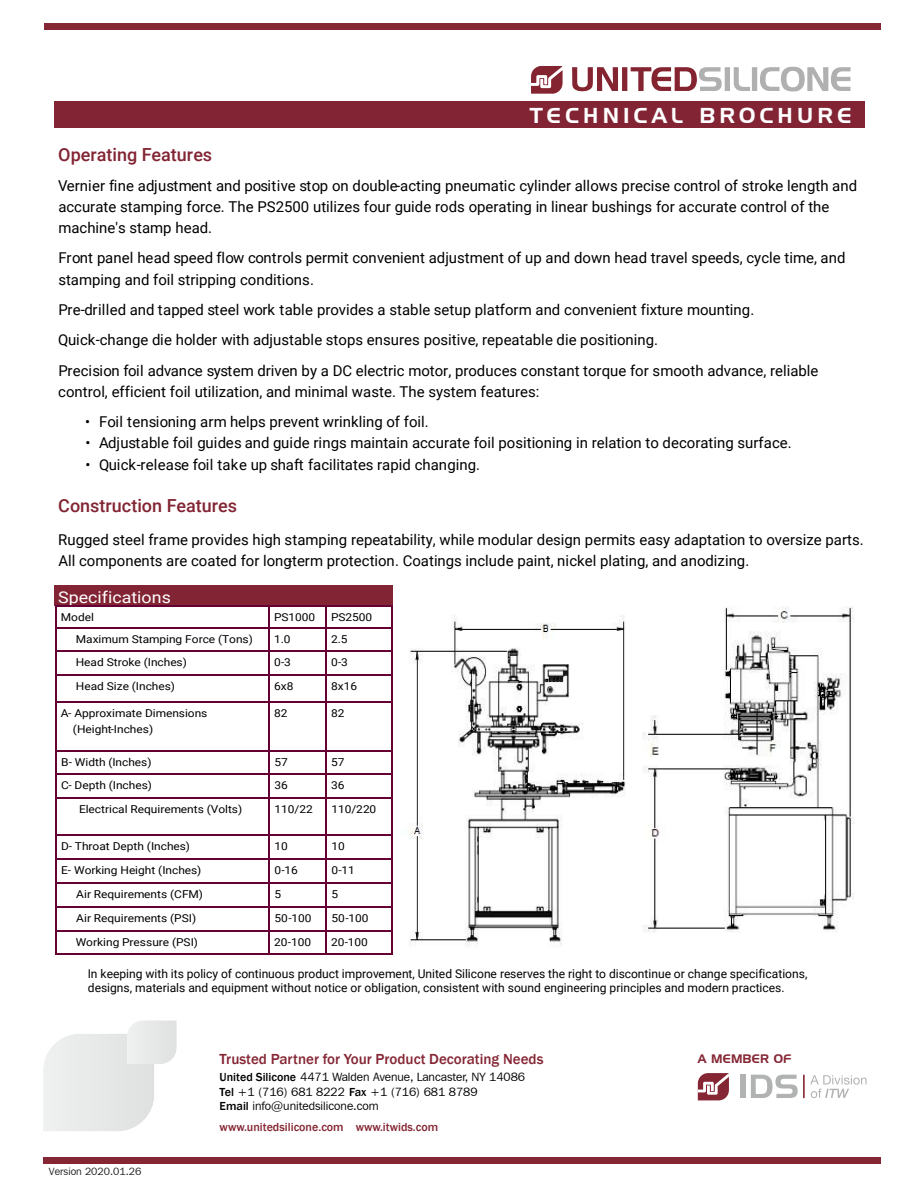
<style>
.page{position:relative;width:918px;height:1188px;background:#fff}
.page>*{position:absolute;margin:0;border:0;box-sizing:border-box;transform-origin:0 0}
.t1{font:21px "Handel Gothic BT";letter-spacing:.2em;color:#fff}
.t2{font:500 18px "Roboto";color:#822433}
.t3{font:16.2px "Roboto";color:#fff;scale:1.1 1}
.t4{font:15px/21.3px "Roboto";color:#000}
.t5{font:500 15px "Franklin Gothic";color:#852634}
.t6{font:12px/14.4px "Roboto";color:#000}
.t7{font:12px/14.4px "Franklin Gothic IT Cby BT";color:#000}
.t8{font:500 12px "Franklin Gothic";color:#852634}
.t9{font:12px "Handel Gothic BT";letter-spacing:.01em;color:#852634}
.t10{font:10.8px/16.6px "Roboto";letter-spacing:-.005em;color:#000;scale:1.1 1}
.t11{font:10.5px "Franklin Gothic IT Cby BT";color:#231f20}
.s1{font-family:"Franklin Gothic";font-weight:500}
</style>
<div class="page">
<div style="left:54px;top:101px;width:810px;height:27px;background:#822433"></div>
<div style="left:54px;top:585px;width:339px;height:21px;background:#822433"></div>
<hr style="left:55px;top:606px;width:2px;height:347px;background:#603">
<hr style="left:268px;top:607px;width:2px;height:346px;background:#603">
<hr style="left:325px;top:607px;width:2px;height:346px;background:#603">
<hr style="left:391px;top:606px;width:2px;height:347px;background:#603">
<hr style="left:55px;top:606px;width:338px;height:1px;background:#603">
<hr style="left:57px;top:627px;width:334px;height:2px;background:#603">
<hr style="left:57px;top:651px;width:334px;height:1px;background:#603">
<hr style="left:57px;top:675px;width:334px;height:1px;background:#603">
<hr style="left:57px;top:701px;width:334px;height:1px;background:#603">
<hr style="left:57px;top:750px;width:334px;height:1px;background:#603">
<hr style="left:57px;top:774px;width:334px;height:1px;background:#603">
<hr style="left:57px;top:798px;width:334px;height:1px;background:#603">
<hr style="left:57px;top:834px;width:334px;height:2px;background:#603">
<hr style="left:57px;top:858px;width:212px;height:2px;background:#603">
<hr style="left:269px;top:858px;width:57px;height:2px;background:#603">
<hr style="left:326px;top:858px;width:65px;height:2px;background:#603">
<hr style="left:57px;top:882px;width:212px;height:2px;background:#603">
<hr style="left:269px;top:882px;width:57px;height:2px;background:#603">
<hr style="left:326px;top:882px;width:65px;height:2px;background:#603">
<hr style="left:57px;top:906px;width:334px;height:1px;background:#603">
<hr style="left:57px;top:930px;width:334px;height:1px;background:#603">
<hr style="left:55px;top:953px;width:338px;height:1px;background:#603">
<img style="left:409px;top:615px;width:217px;height:333px">
<img style="left:643px;top:607px;width:212px;height:326px">
<svg style="left:43px;top:1020px;width:134px;height:111px"></svg>
<svg style="left:810px;top:1075px;width:57px;height:23px"></svg>
<hr style="left:803px;top:1075px;width:2px;height:23px;background:#852634">
<div style="left:741px;top:1075px;width:5px;height:23px;background:#b1b3b2"></div>
<svg style="left:751px;top:1075px;width:47px;height:23px"></svg>
<svg style="left:698px;top:1073px;width:31px;height:27px"></svg>
<div style="left:43px;top:1157px;width:837px;height:7px;background:#852634"></div>
<svg style="left:531px;top:66px;width:32px;height:28px"></svg>
<svg style="left:572px;top:67px;width:279px;height:24px"></svg>
<div style="left:44px;top:23px;width:837px;height:7px;background:#852634"></div>
<h1 class="t1" style="left:530px;top:107px;width:323px">TECHNICAL BROCHURE</h1>
<p class="t2" style="left:58px;top:147px;width:155px">Operating Features</p>
<p class="t4" style="left:58px;top:176px;width:800px">Vernier fine adjustment and positive stop on double-acting pneumatic cylinder allows precise control of stroke length and accurate stamping force. The PS2500 utilizes four guide rods operating in linear bushings for accurate control of the machine's stamp head.</p>
<p class="t4" style="left:58px;top:248px;width:789px">Front panel head speed flow controls permit convenient adjustment of up and down head travel speeds, cycle time, and stamping and foil stripping conditions.</p>
<p class="t4" style="left:58px;top:296px;width:762px;line-height:30.3px">Pre-drilled and tapped steel work table provides a stable setup platform and convenient fixture mounting.<br>Quick-change die holder with adjustable stops ensures positive, repeatable die positioning.<br>Precision foil advance system driven by a DC electric motor, produces constant torque for smooth advance, reliable</p>
<p class="t4" style="left:85px;top:377px;width:456px;line-height:30.3px;text-indent:-27px">control, efficient foil utilization, and minimal waste. The system features: ï Foil tensioning arm helps prevent wrinkling of foil.</p>
<p class="t4" style="left:85px;top:433px;width:708px">ï Adjustable foil guides and guide rings maintain accurate foil positioning in relation to decorating surface. ï Quick-release foil take up shaft facilitates rapid changing.</p>
<p class="t2" style="left:58px;top:498px;width:180px">Construction Features</p>
<p class="t4" style="left:58px;top:530px;width:807px">Rugged steel frame provides high stamping repeatability, while modular design permits easy adaptation to oversize parts.<br>All components are coated for long-term protection. Coatings include paint, nickel plating, and anodizing.</p>
<p class="t3" style="left:58px;top:590px;width:104px">Specifications</p>
<p class="t10" style="left:61px;top:610px;width:32px">Model</p>
<p class="t10" style="left:274px;top:610px;width:39px">PS1000</p>
<p class="t10" style="left:331px;top:610px;width:39px">PS2500</p>
<p class="t10" style="left:76px;top:631px;width:163px">Maximum Stamping Force (Tons)</p>
<p class="t10" style="left:274px;top:631px;width:16px">1.0</p>
<p class="t10" style="left:331px;top:631px;width:16px">2.5</p>
<p class="t10" style="left:76px;top:655px;width:102px">Head Stroke (Inches)</p>
<p class="t10" style="left:274px;top:655px;width:17px">0-3</p>
<p class="t10" style="left:331px;top:655px;width:17px">0-3</p>
<p class="t10" style="left:76px;top:679px;width:92px">Head Size (Inches)</p>
<p class="t10" style="left:274px;top:679px;width:19px">6x8</p>
<p class="t10" style="left:331px;top:679px;width:25px">8x16</p>
<p class="t10" style="left:73px;top:705px;width:124px;text-indent:-12px">A- Approximate Dimensions (Height-Inches)</p>
<p class="t10" style="left:274px;top:705px;width:14px">82</p>
<p class="t10" style="left:331px;top:705px;width:14px">82</p>
<p class="t10" style="left:61px;top:754px;width:84px">B- Width (Inches)</p>
<p class="t10" style="left:274px;top:754px;width:14px">57</p>
<p class="t10" style="left:331px;top:754px;width:14px">57</p>
<p class="t10" style="left:61px;top:778px;width:84px">C- Depth (Inches)</p>
<p class="t10" style="left:274px;top:778px;width:14px">36</p>
<p class="t10" style="left:331px;top:778px;width:14px">36</p>
<p class="t10" style="left:79px;top:802px;width:150px">Electrical Requirements (Volts)</p>
<p class="t10" style="left:274px;top:802px;width:36px">110/22</p>
<p class="t10" style="left:331px;top:802px;width:42px">110/220</p>
<p class="t10" style="left:61px;top:839px;width:119px">D- Throat Depth (Inches)</p>
<p class="t10" style="left:274px;top:839px;width:14px">10</p>
<p class="t10" style="left:331px;top:839px;width:14px">10</p>
<p class="t10" style="left:61px;top:862px;width:129px">E- Working Height (Inches)</p>
<p class="t10" style="left:275px;top:862px;width:23px">0-16</p>
<p class="t10" style="left:331px;top:862px;width:23px">0-11</p>
<p class="t10" style="left:76px;top:886px;width:117px">Air Requirements (CFM)</p>
<p class="t10" style="left:275px;top:886px;width:8px">5</p>
<p class="t10" style="left:332px;top:886px;width:8px">5</p>
<p class="t10" style="left:76px;top:910px;width:111px">Air Requirements (PSI)</p>
<p class="t10" style="left:275px;top:910px;width:35px">50-100</p>
<p class="t10" style="left:332px;top:910px;width:35px">50-100</p>
<p class="t10" style="left:76px;top:934px;width:113px">Working Pressure (PSI)</p>
<p class="t10" style="left:274px;top:934px;width:35px">20-100</p>
<p class="t10" style="left:331px;top:934px;width:35px">20-100</p>
<p class="t6" style="left:88px;top:967px;width:721px">In keeping with its policy of continuous product improvement, United Silicone reserves the right to discontinue or change specifications, designs, materials and equipment without notice or obligation, consistent with sound engineering principles and modern practices.</p>
<p class="t11" style="left:49px;top:1168px;width:94px">Version 2020.01.26</p>
<p class="t5" style="left:220px;top:1053px;width:325px">Trusted Partner for Your Product Decorating Needs</p>
<p class="t7" style="left:220px;top:1071px;width:307px"><span class="s1">United Silicone</span> 4471 Walden Avenue, Lancaster, NY 14086<br><span class="s1">Tel</span> +1 (716) 681 8222 <span class="s1">Fax</span> +1 (716) 681 8789<br><span class="s1">Email</span> info@unitedsilicone.com</p>
<p class="t8" style="left:220px;top:1122px;width:220px">www.unitedsilicone.com www.itwids.com</p>
<p class="t9" style="left:698px;top:1054px;width:95px">A MEMBER OF</p>
</div>
